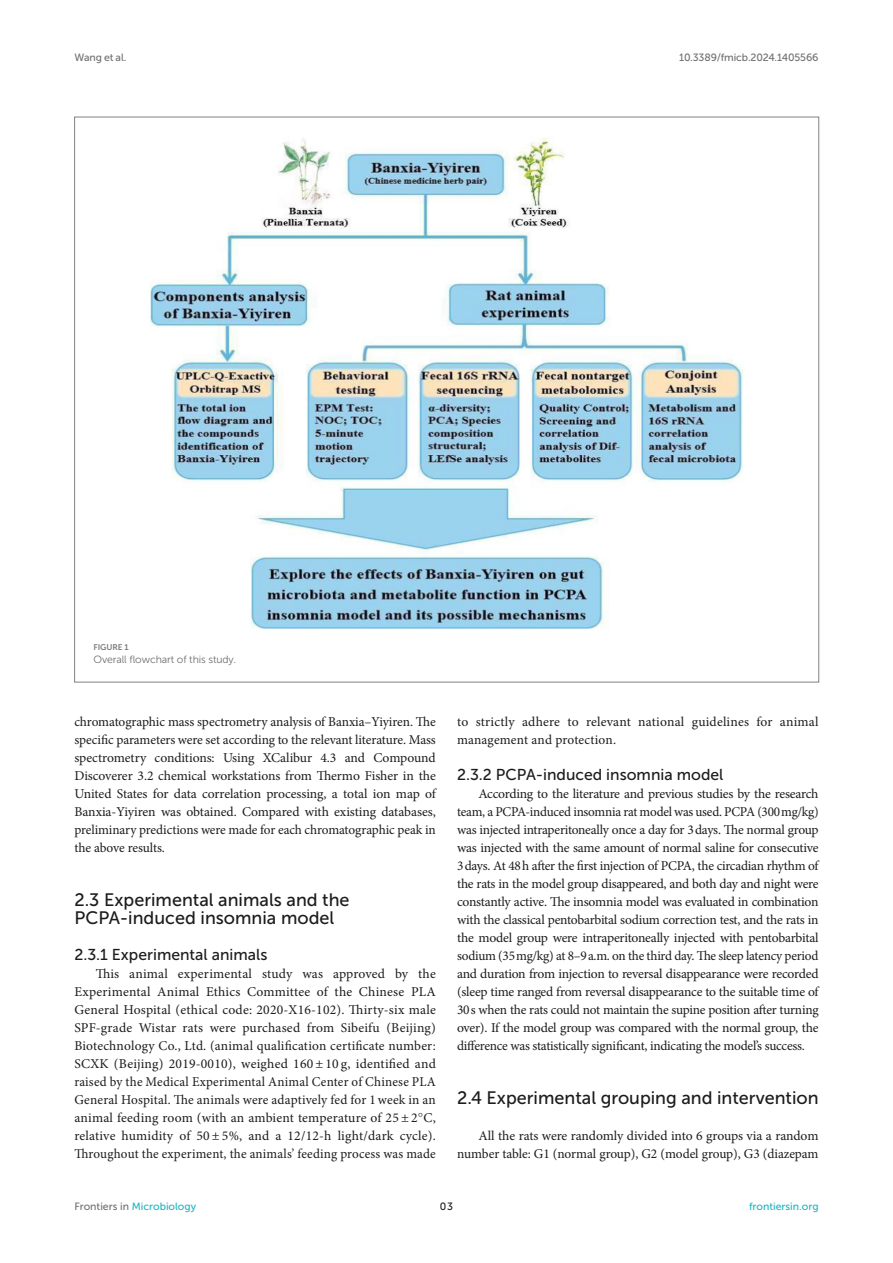
<style>
.page{position:relative;width:893px;height:1263px;background:#fff}
.page>*{position:absolute;margin:0;border:0;box-sizing:border-box;transform-origin:0 0}
.HEAD_2{font:18px/18px "Museo Sans 500";color:#1b1c1b}
.HEAD_3{font:15.75px "Museo Sans 500";color:#1b1c1b}
.HEAD_3_after_HEAD_2{font:15.75px "Museo Sans 500";color:#1b1c1b}
.TEXT_FLUSH{font:13.5px/18px "Minion Pro";letter-spacing:-.005em;color:#1b1c1b;text-align:justify}
.t1{font:10.5px "Museo Sans 500";color:#1db5c3}
.t2{font:10.5px "Museo Sans 500";letter-spacing:-.015em;color:#706f70}
.FIG_LEG{font:10.5px "Museo Sans 300";letter-spacing:-.01em;color:#706f70}
.t3{font:10.5px "Museo Sans 500";color:#1b1c1b}
.FIG_HD{font:8.25px "Museo Sans 700";letter-spacing:-.01em;color:#7e7f7f}
.s1{font-family:"STIX"}
.s2{color:#706f70}
</style>
<div class="page">
<img style="left:150px;top:137px;width:593px;height:492px">
<p class="t2" style="left:74px;top:51px;width:53px">Wang et al.</p>
<p class="t2" style="left:679px;top:51px;width:141px">10.3389/fmicb.2024.1405566</p>
<p class="FIG_HD" style="left:94px;top:642px;width:37px">FIGURE 1</p>
<p class="FIG_LEG" style="left:94px;top:654px;width:144px">Overall flowchart of this study.</p>
<p class="TEXT_FLUSH" style="left:74px;top:713px;width:363px">chromatographic mass spectrometry analysis of Banxia–Yiyiren. The specific parameters were set according to the relevant literature. Mass spectrometry conditions: Using XCalibur 4.3 and Compound Discoverer 3.2 chemical workstations from Thermo Fisher in the United States for data correlation processing, a total ion map of Banxia-Yiyiren was obtained. Compared with existing databases, preliminary predictions were made for each chromatographic peak in the above results.</p>
<p class="HEAD_2" style="left:74px;top:891px;width:277px">2.3 Experimental animals and the<br>PCPA-induced insomnia model</p>
<p class="HEAD_3_after_HEAD_2" style="left:74px;top:946px;width:195px">2.3.1 Experimental animals</p>
<p class="TEXT_FLUSH" style="left:74px;top:965px;width:363px;text-indent:21px">This animal experimental study was approved by the Experimental Animal Ethics Committee of the Chinese PLA General Hospital (ethical code: 2020-X16-102). Thirty-six male SPF-grade Wistar rats were purchased from Sibeifu (Beijing)<br>Biotechnology Co., Ltd. (animal qualification certificate number:<br>SCXK (Beijing) 2019-0010), weighed 160 ± 10 g, identified and raised by the Medical Experimental Animal Center of Chinese PLA General Hospital. The animals were adaptively fed for 1week in an animal feeding room (with an ambient temperature of 25 ± 2<span class="s1">°</span>C, relative humidity of 50 ± 5%, and a 12/12-h light/dark cycle).<br>Throughout the experiment, the animals’ feeding process was made</p>
<p class="TEXT_FLUSH" style="left:457px;top:713px;width:363px">to strictly adhere to relevant national guidelines for animal management and protection.</p>
<p class="HEAD_3" style="left:457px;top:766px;width:268px">2.3.2 PCPA-induced insomnia model</p>
<p class="TEXT_FLUSH" style="left:457px;top:785px;width:363px;text-indent:21px">According to the literature and previous studies by the research team, a PCPA-induced insomnia rat model was used. PCPA (300mg/kg) was injected intraperitoneally once a day for 3days. The normal group was injected with the same amount of normal saline for consecutive 3days. At 48h after the first injection of PCPA, the circadian rhythm of the rats in the model group disappeared, and both day and night were constantly active. The insomnia model was evaluated in combination with the classical pentobarbital sodium correction test, and the rats in the model group were intraperitoneally injected with pentobarbital sodium (35mg/kg) at 8–9a.m. on the third day. The sleep latency period and duration from injection to reversal disappearance were recorded (sleep time ranged from reversal disappearance to the suitable time of 30s when the rats could not maintain the supine position after turning over). If the model group was compared with the normal group, the difference was statistically significant, indicating the model’s success.</p>
<p class="HEAD_2" style="left:457px;top:1089px;width:363px">2.4 Experimental grouping and intervention</p>
<p class="TEXT_FLUSH" style="left:457px;top:1127px;width:363px;text-align:right">All the rats were randomly divided into 6 groups via a random number table: G1 (normal group), G2 (model group), G3 (diazepam</p>
<p class="t1" style="left:74px;top:1200px;width:123px"><span class="s2">Frontiers in</span> Microbiology</p>
<p class="t3" style="left:440px;top:1200px;width:15px">03</p>
<p class="t1" style="left:749px;top:1200px;width:71px">frontiersin.org</p>
</div>
